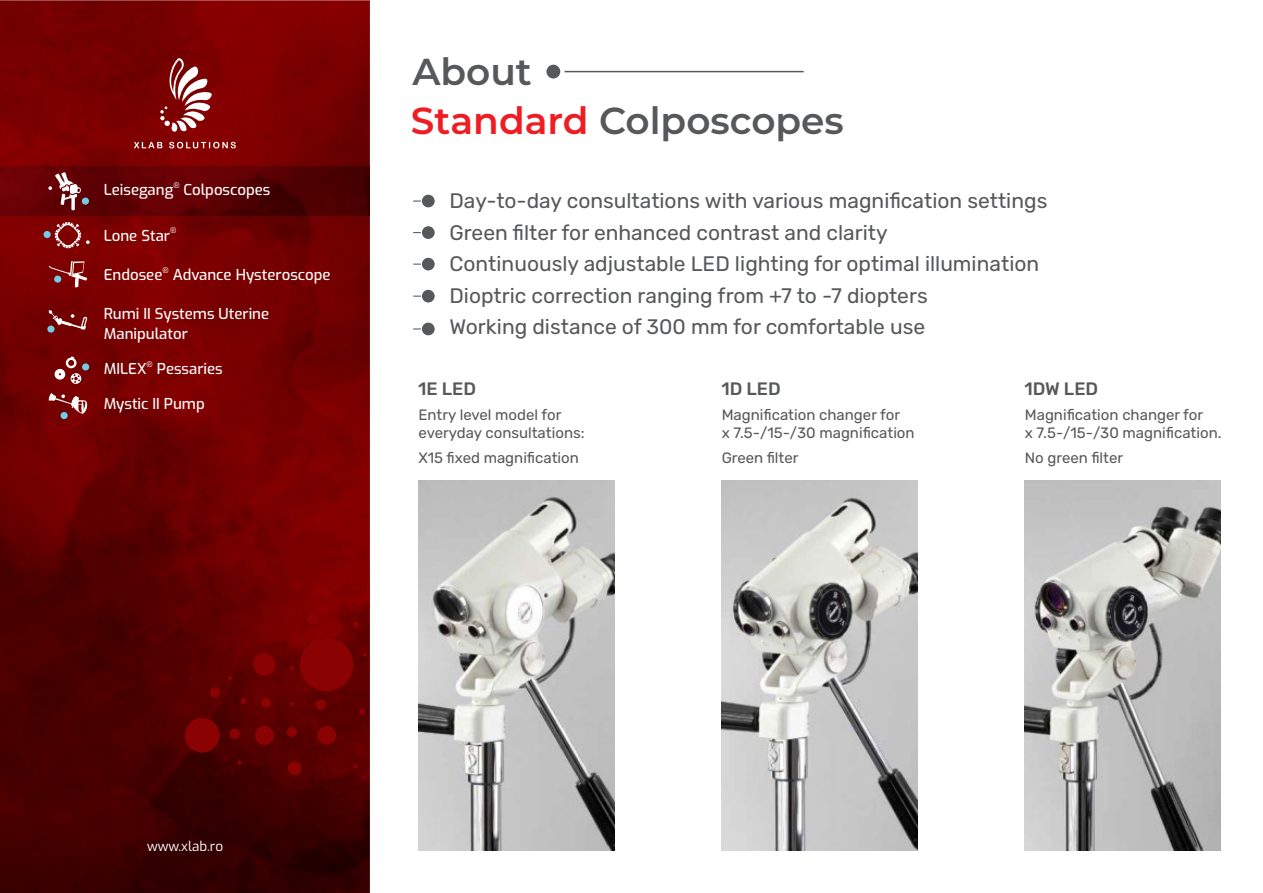
<style>
.page{position:relative;width:1263px;height:893px;background:#fff}
.page>*{position:absolute;margin:0;border:0;box-sizing:border-box;transform-origin:0 0}
.t1{font:600 37.5px "Montserrat";color:#57585a}
.t2{font:21px/31.5px "Rubik";color:#57585a}
.t3{font:500 18px "Rubik";color:#57585a}
.t4{font:15px/17.9px "Rubik";color:#57585a}
.t5{font:500 15px/20px "Exo";color:#fff}
.t6{font:13.5px "Exo";color:#fff}
.t7{font:500 7.5px "Exo";color:#fff}
.s1{color:#ee1d23}
</style>
<div class="page">
<img style="left:0;top:0;width:370px;height:893px">
<div style="left:185px;top:718px;width:35px;height:35px;background:#8b0202;border-radius:50%"></div>
<div style="left:253px;top:653px;width:23px;height:23px;background:#8b0202;border-radius:50%"></div>
<div style="left:255px;top:726px;width:19px;height:19px;background:#8b0202;border-radius:50%"></div>
<div style="left:322px;top:589px;width:10px;height:10px;background:#8b0202;border-radius:50%"></div>
<div style="left:300px;top:638px;width:53px;height:53px;background:#8b0202;border-radius:50%"></div>
<div style="left:317px;top:726px;width:19px;height:19px;background:#8b0202;border-radius:50%"></div>
<svg style="left:366px;top:567px;width:4px;height:54px"></svg>
<svg style="left:240px;top:698px;width:6px;height:6px"></svg>
<div style="left:288px;top:761px;width:13px;height:14px;background:#8b0202;border-radius:50%"></div>
<svg style="left:359px;top:709px;width:6px;height:6px"></svg>
<svg style="left:353px;top:622px;width:6px;height:6px"></svg>
<svg style="left:292px;top:631px;width:4px;height:4px"></svg>
<svg style="left:290px;top:702px;width:4px;height:4px"></svg>
<div style="left:210px;top:687px;width:10px;height:10px;background:#8b0202;border-radius:50%"></div>
<svg style="left:354px;top:764px;width:4px;height:4px"></svg>
<div style="left:287px;top:727px;width:10px;height:10px;background:#8b0202;border-radius:50%"></div>
<div style="left:316px;top:700px;width:10px;height:10px;background:#8b0202;border-radius:50%"></div>
<svg style="left:238px;top:760px;width:4px;height:4px"></svg>
<div style="left:261px;top:697px;width:10px;height:11px;background:#8b0202;border-radius:50%"></div>
<svg style="left:290px;top:666px;width:4px;height:4px"></svg>
<svg style="left:228px;top:676px;width:4px;height:4px"></svg>
<div style="left:229px;top:729px;width:11px;height:10px;background:#8b0202;border-radius:50%"></div>
<div style="left:307px;top:614px;width:10px;height:10px;background:#8b0202;border-radius:50%"></div>
<svg style="left:363px;top:640px;width:7px;height:49px"></svg>
<svg style="left:349px;top:579px;width:4px;height:4px"></svg>
<img style="left:0;top:167px;width:369px;height:48px">
<img style="left:722px;top:481px;width:195px;height:370px">
<img style="left:1025px;top:481px;width:195px;height:370px">
<img style="left:419px;top:481px;width:195px;height:370px">
<hr style="left:564px;top:71px;width:240px;height:1px;background:#57585a">
<div style="left:546px;top:65px;width:14px;height:14px;background:#57585a;border-radius:50%"></div>
<svg style="left:413px;top:200px;width:8px;height:2px"></svg>
<div style="left:421px;top:194px;width:14px;height:14px;background:#57585a;border-radius:50%"></div>
<div style="left:421px;top:194px;width:15px;height:14px;border:1px solid #fff;border-radius:50%"></div>
<svg style="left:134px;top:58px;width:102px;height:90px;background:#912626"></svg>
<div style="left:421px;top:226px;width:14px;height:13px;background:#57585a;border-radius:50%"></div>
<div style="left:421px;top:225px;width:15px;height:15px;border:1px solid #fff;border-radius:50%"></div>
<div style="left:421px;top:257px;width:14px;height:14px;background:#57585a;border-radius:50%"></div>
<div style="left:421px;top:257px;width:15px;height:15px;border:1px solid #fff;border-radius:50%"></div>
<div style="left:421px;top:289px;width:14px;height:14px;background:#57585a;border-radius:50%"></div>
<div style="left:421px;top:289px;width:15px;height:15px;border:1px solid #fff;border-radius:50%"></div>
<div style="left:421px;top:322px;width:14px;height:14px;background:#57585a;border-radius:50%"></div>
<div style="left:421px;top:322px;width:15px;height:14px;border:1px solid #fff;border-radius:50%"></div>
<div style="left:82px;top:198px;width:7px;height:7px;background:#70cee4;border-radius:50%"></div>
<div style="left:44px;top:231px;width:7px;height:7px;background:#70cee4;border-radius:50%"></div>
<svg style="left:48px;top:172px;width:34px;height:38px"></svg>
<div style="left:47px;top:326px;width:8px;height:7px;background:#70cee4;border-radius:50%"></div>
<svg style="left:55px;top:222px;width:35px;height:26px"></svg>
<svg style="left:49px;top:261px;width:38px;height:27px"></svg>
<svg style="left:49px;top:310px;width:38px;height:20px"></svg>
<div style="left:82px;top:363px;width:7px;height:7px;background:#70cee4;border-radius:50%"></div>
<svg style="left:54px;top:356px;width:28px;height:28px"></svg>
<div style="left:61px;top:412px;width:7px;height:7px;background:#70cee4;border-radius:50%"></div>
<svg style="left:49px;top:393px;width:38px;height:21px"></svg>
<div style="left:54px;top:276px;width:7px;height:7px;background:#70cee4;border-radius:50%"></div>
<p class="t7" style="left:173px;top:180px;width:8px">®</p>
<p class="t5" style="left:104px;top:180px;width:168px">Leisegang Colposcopes</p>
<p class="t7" style="left:170px;top:226px;width:8px">®</p>
<p class="t5" style="left:104px;top:226px;width:68px">Lone Star</p>
<p class="t7" style="left:162px;top:265px;width:8px">®</p>
<p class="t5" style="left:104px;top:265px;width:228px">Endosee Advance Hysteroscope</p>
<p class="t5" style="left:104px;top:304px;width:167px">Rumi II Systems Uterine<br>Manipulator</p>
<p class="t7" style="left:147px;top:359px;width:8px">®</p>
<p class="t5" style="left:104px;top:359px;width:120px">MILEX Pessaries</p>
<p class="t5" style="left:104px;top:394px;width:102px">Mystic II Pump</p>
<h1 class="t1" style="left:412px;top:48px;width:121px">About</h1>
<h1 class="t1" style="left:411px;top:98px;width:434px"><span class="s1">Standard</span> Colposcopes</h1>
<p class="t2" style="left:449px;top:185px;width:599px">Day-to-day consultations with various magnification settings Green filter for enhanced contrast and clarity<br>Continuously adjustable LED lighting for optimal illumination Dioptric correction ranging from +7 to -7 diopters<br>Working distance of 300 mm for comfortable use</p>
<p class="t3" style="left:418px;top:378px;width:59px">1E LED</p>
<p class="t3" style="left:721px;top:378px;width:61px">1D LED</p>
<p class="t4" style="left:419px;top:406px;width:168px">Entry level model for everyday consultations:</p>
<p class="t4" style="left:419px;top:448px;width:162px">X15 fixed magnification</p>
<p class="t4" style="left:722px;top:406px;width:194px">Magnification changer for<br>x 7.5-/15-/30 magnification</p>
<p class="t4" style="left:722px;top:448px;width:78px">Green filter</p>
<p class="t3" style="left:1024px;top:378px;width:75px">1DW LED</p>
<p class="t4" style="left:1025px;top:406px;width:198px">Magnification changer for<br>x 7.5-/15-/30 magnification.</p>
<p class="t4" style="left:1025px;top:448px;width:100px">No green filter</p>
<p class="t6" style="left:147px;top:837px;width:78px">www.xlab.ro</p>
</div>
